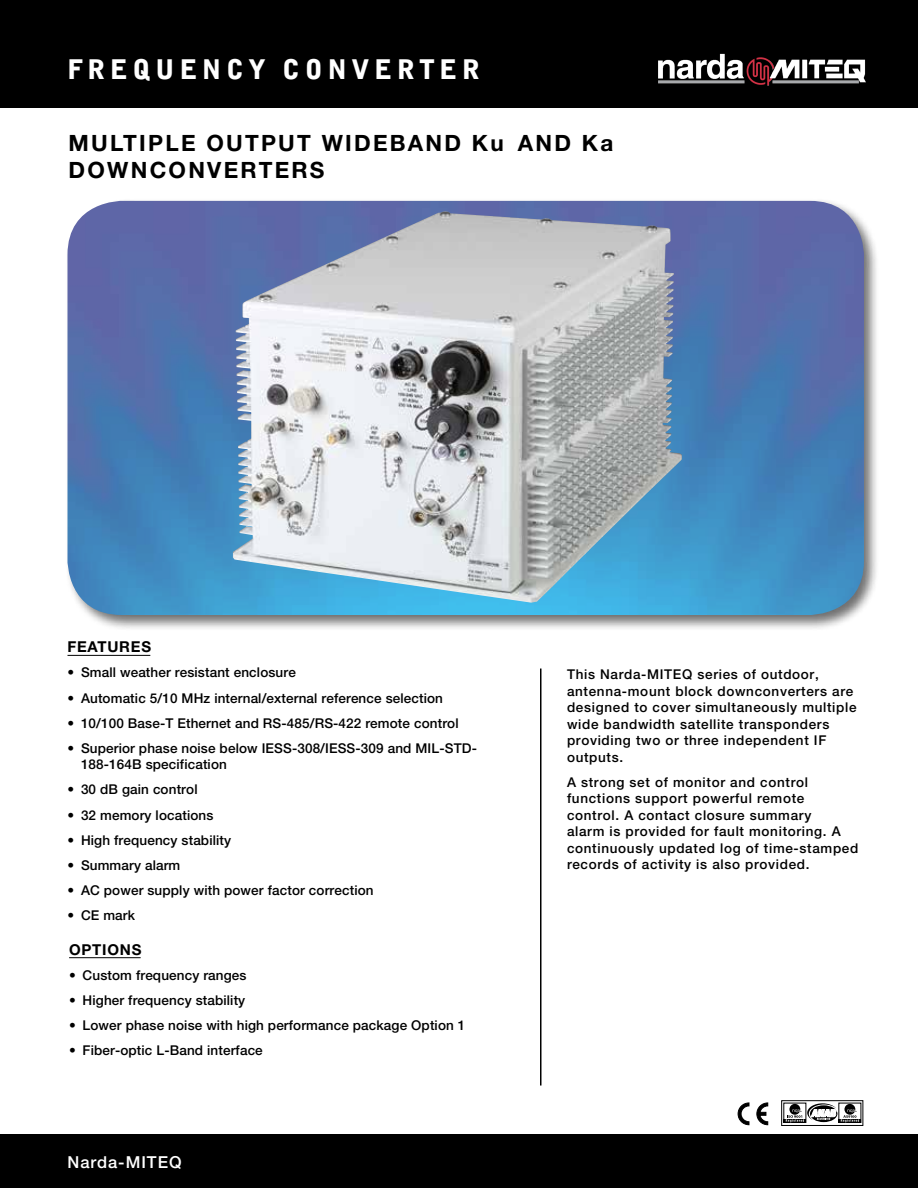
<style>
.page{position:relative;width:918px;height:1188px;background:#fff}
.page>*{position:absolute;margin:0;border:0;box-sizing:border-box;transform-origin:0 0}
.t1{font:900 27px "Bell Gothic BT";letter-spacing:.17em;color:#fff}
.t2{font:700 22.5px/27px "Helvetica Neue LT Std";letter-spacing:.1em;color:#000}
.t3{font:500 16.5px "Helvetica Neue LT Std";letter-spacing:.06em;color:#fff}
.t4{font:700 15px "Helvetica Neue LT Std";letter-spacing:.05em;color:#000}
.t5{font:500 13.5px/16.5px "Helvetica Neue LT Std";letter-spacing:.01em;color:#000}
.t6{font:500 13.5px/16.5px "Helvetica Neue";letter-spacing:.05em;color:#000}
</style>
<div class="page">
<div style="left:0;top:0;width:918px;height:108px;background:#000"></div>
<div style="left:0;top:1134px;width:918px;height:54px;background:#000"></div>
<div style="left:782px;top:1101px;width:81px;height:25px;border:1px solid #000"></div>
<div style="left:784px;top:1103px;width:22px;height:20px;border:1px solid #000"></div>
<div style="left:839px;top:1103px;width:22px;height:20px;border:1px solid #000"></div>
<svg style="left:786px;top:1103px;width:73px;height:19px"></svg>
<svg style="left:738px;top:1102px;width:12px;height:24px"></svg>
<svg style="left:756px;top:1102px;width:13px;height:24px"></svg>
<div style="left:64px;top:198px;width:816px;height:433px;background:#000;opacity:.75"></div>
<img style="left:68px;top:201px;width:796px;height:414px">
<hr style="left:68px;top:655px;width:82px;height:1px;background:#000">
<hr style="left:69px;top:957px;width:72px;height:1px;background:#000">
<hr style="left:540px;top:669px;width:2px;height:417px;background:#000">
<img style="left:233px;top:211px;width:449px;height:392px">
<img style="left:658px;top:53px;width:208px;height:33px">
<h1 class="t1" style="left:68px;top:52px;width:414px">FREQUENCY CONVERTER</h1>
<h2 class="t2" style="left:69px;top:129px;width:546px">MULTIPLE OUTPUT WIDEBAND Ku AND Ka<br>DOWNCONVERTERS</h2>
<p class="t4" style="left:68px;top:638px;width:85px">FEATURES</p>
<p class="t5" style="left:68px;top:664px;width:230px">• Small weather resistant enclosure</p>
<p class="t5" style="left:68px;top:689px;width:377px">• Automatic 5/10 MHz internal/external reference selection</p>
<p class="t5" style="left:68px;top:715px;width:393px">• 10/100 Base-T Ethernet and RS-485/RS-422 remote control</p>
<p class="t5" style="left:81px;top:740px;width:397px;text-indent:-14px">• Superior phase noise below IESS-308/IESS-309 and MIL-STD-<br>188-164B specification</p>
<p class="t5" style="left:68px;top:781px;width:132px">• 30 dB gain control</p>
<p class="t5" style="left:68px;top:806px;width:147px">• 32 memory locations</p>
<p class="t5" style="left:68px;top:832px;width:165px">• High frequency stability</p>
<p class="t5" style="left:68px;top:857px;width:114px">• Summary alarm</p>
<p class="t5" style="left:68px;top:882px;width:308px">• AC power supply with power factor correction</p>
<p class="t5" style="left:68px;top:907px;width:69px">• CE mark</p>
<p class="t4" style="left:69px;top:940px;width:74px">OPTIONS</p>
<p class="t5" style="left:69px;top:967px;width:179px">• Custom frequency ranges</p>
<p class="t5" style="left:69px;top:992px;width:178px">• Higher frequency stability</p>
<p class="t5" style="left:69px;top:1017px;width:398px">• Lower phase noise with high performance package Option 1</p>
<p class="t5" style="left:69px;top:1042px;width:195px">• Fiber-optic L-Band interface</p>
<p class="t3" style="left:68px;top:1152px;width:116px">Narda-MITEQ</p>
<p class="t6" style="left:567px;top:666px;width:291px">This Narda-MITEQ series of outdoor, antenna-mount block downconverters are designed to cover simultaneously multiple wide bandwidth satellite transponders providing two or three independent IF outputs.</p>
<p class="t6" style="left:567px;top:773px;width:293px">A strong set of monitor and control functions support powerful remote control. A contact closure summary<br>alarm is provided for fault monitoring. A continuously updated log of time-stamped records of activity is also provided.</p>
</div>
